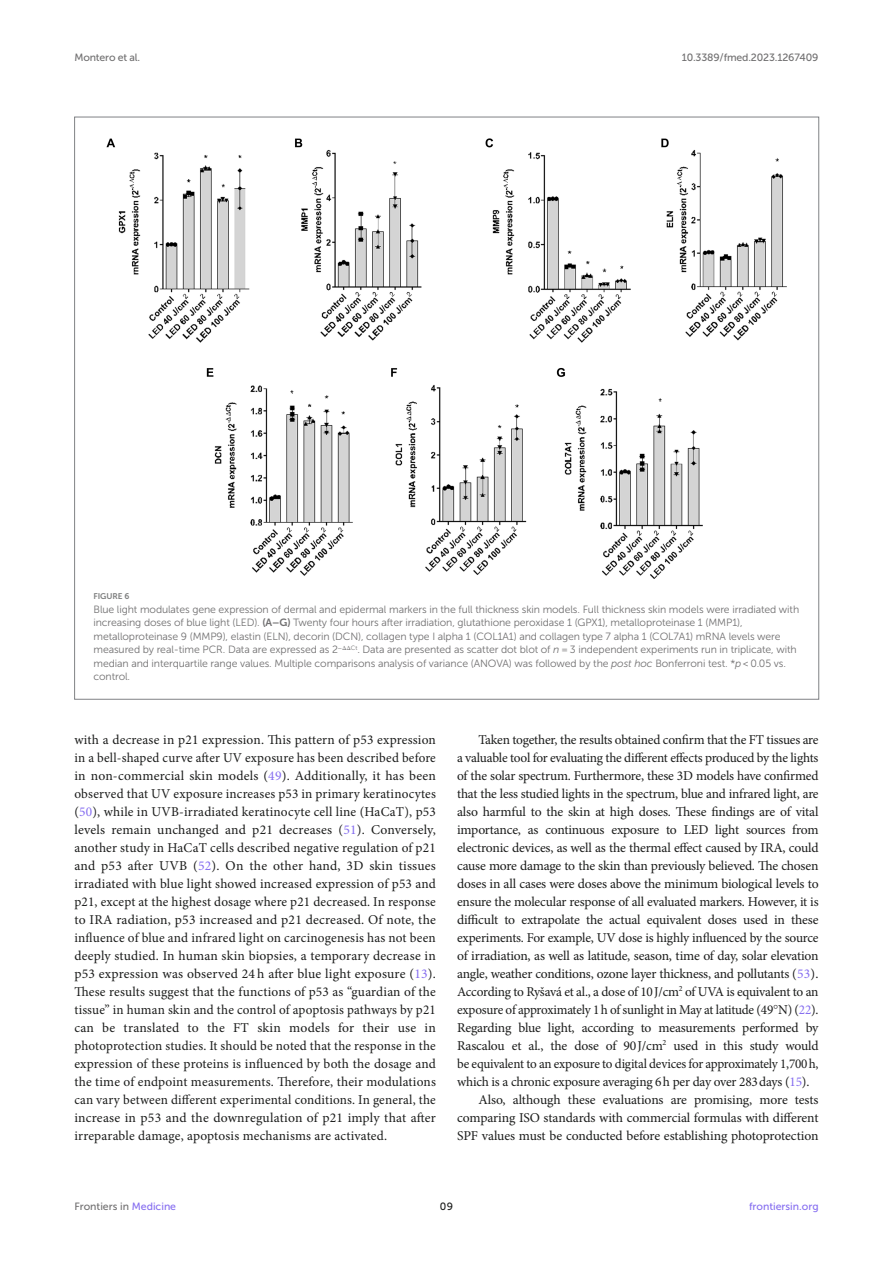
<style>
.page{position:relative;width:893px;height:1263px;background:#fff}
.page>*{position:absolute;margin:0;border:0;box-sizing:border-box;transform-origin:0 0}
.TEXT{font:13.5px/18px "Minion Pro";letter-spacing:-.01em;color:#1b1c1b;text-align:justify}
.FIG_LEG{font:10.5px/13.5px "Museo Sans 300";letter-spacing:-.01em;color:#706f70}
.t1{font:10.5px "Museo Sans 500";letter-spacing:-.015em;color:#706f70}
.t2{font:10.5px "Museo Sans 500";color:#856df0}
.t3{font:10.5px "Museo Sans 500";color:#1b1c1b}
.FIG_HD{font:8.25px "Museo Sans 700";letter-spacing:-.01em;color:#7e7f7f}
.s1{font-family:"Museo Sans 700"}
.s2{font-style:italic}
.s3{color:#856df0}
.s4{font-family:"STIX"}
</style>
<div class="page">
<img style="left:106px;top:138px;width:681px;height:441px">
<p class="t1" style="left:74px;top:51px;width:67px">Montero et al.</p>
<p class="t1" style="left:682px;top:51px;width:138px">10.3389/fmed.2023.1267409</p>
<p class="FIG_HD" style="left:94px;top:592px;width:37px">FIGURE 6</p>
<p class="FIG_LEG" style="left:94px;top:602px;width:707px">Blue light modulates gene expression of dermal and epidermal markers in the full thickness skin models. Full thickness skin models were irradiated with increasing doses of blue light (LED). <span class="s1">(A–G)</span> Twenty four hours after irradiation, glutathione peroxidase 1 (GPX1), metalloproteinase 1 (MMP1), metalloproteinase 9 (MMP9), elastin (ELN), decorin (DCN), collagen type I alpha 1 (COL1A1) and collagen type 7 alpha 1 (COL7A1) mRNA levels were measured by real-time PCR. Data are expressed as 2<sup>−ΔΔ</sup><sup>Ct</sup>. Data are presented as scatter dot blot of <span class="s2">n</span> = 3 independent experiments run in triplicate, with median and interquartile range values. Multiple comparisons analysis of variance (ANOVA) was followed by the <span class="s2">post hoc</span> Bonferroni test. *<span class="s2">p</span> &lt; 0.05 vs. control.</p>
<p class="TEXT" style="left:74px;top:731px;width:363px">with a decrease in p21 expression. This pattern of p53 expression in a bell-shaped curve after UV exposure has been described before in non-commercial skin models (<span class="s3">49</span>). Additionally, it has been observed that UV exposure increases p53 in primary keratinocytes (<span class="s3">50</span>), while in UVB-irradiated keratinocyte cell line (HaCaT), p53 levels remain unchanged and p21 decreases (<span class="s3">51</span>). Conversely, another study in HaCaT cells described negative regulation of p21 and p53 after UVB (<span class="s3">52</span>). On the other hand, 3D skin tissues irradiated with blue light showed increased expression of p53 and p21, except at the highest dosage where p21 decreased. In response to IRA radiation, p53 increased and p21 decreased. Of note, the influence of blue and infrared light on carcinogenesis has not been deeply studied. In human skin biopsies, a temporary decrease in p53 expression was observed 24 h after blue light exposure (<span class="s3">13</span>).<br>These results suggest that the functions of p53 as “guardian of the tissue” in human skin and the control of apoptosis pathways by p21 can be translated to the FT skin models for their use in photoprotection studies. It should be noted that the response in the expression of these proteins is influenced by both the dosage and the time of endpoint measurements. Therefore, their modulations can vary between different experimental conditions. In general, the increase in p53 and the downregulation of p21 imply that after irreparable damage, apoptosis mechanisms are activated.</p>
<p class="TEXT" style="left:457px;top:731px;width:363px;text-indent:21px">Taken together, the results obtained confirm that the FT tissues are a valuable tool for evaluating the different effects produced by the lights of the solar spectrum. Furthermore, these 3D models have confirmed that the less studied lights in the spectrum, blue and infrared light, are also harmful to the skin at high doses. These findings are of vital importance, as continuous exposure to LED light sources from electronic devices, as well as the thermal effect caused by IRA, could cause more damage to the skin than previously believed. The chosen doses in all cases were doses above the minimum biological levels to ensure the molecular response of all evaluated markers. However, it is difficult to extrapolate the actual equivalent doses used in these experiments. For example, UV dose is highly influenced by the source of irradiation, as well as latitude, season, time of day, solar elevation angle, weather conditions, ozone layer thickness, and pollutants (<span class="s3">53</span>).<br>According to Ryšavá et al., a dose of 10J/cm<sup>2</sup> of UVA is equivalent to an exposure of approximately 1h of sunlight in May at latitude (49<span class="s4">°</span>N) (<span class="s3">22</span>).<br>Regarding blue light, according to measurements performed by Rascalou et al., the dose of 90J/cm<sup>2</sup> used in this study would be equivalent to an exposure to digital devices for approximately 1,700h, which is a chronic exposure averaging 6h per day over 283days (<span class="s3">15</span>).</p>
<p class="TEXT" style="left:457px;top:1091px;width:363px;text-indent:21px">Also, although these evaluations are promising, more tests comparing ISO standards with commercial formulas with different SPF values must be conducted before establishing photoprotection</p>
<p class="t1" style="left:74px;top:1200px;width:103px">Frontiers in <span class="s3">Medicine</span></p>
<p class="t3" style="left:440px;top:1200px;width:15px">09</p>
<p class="t2" style="left:749px;top:1200px;width:71px">frontiersin.org</p>
</div>
